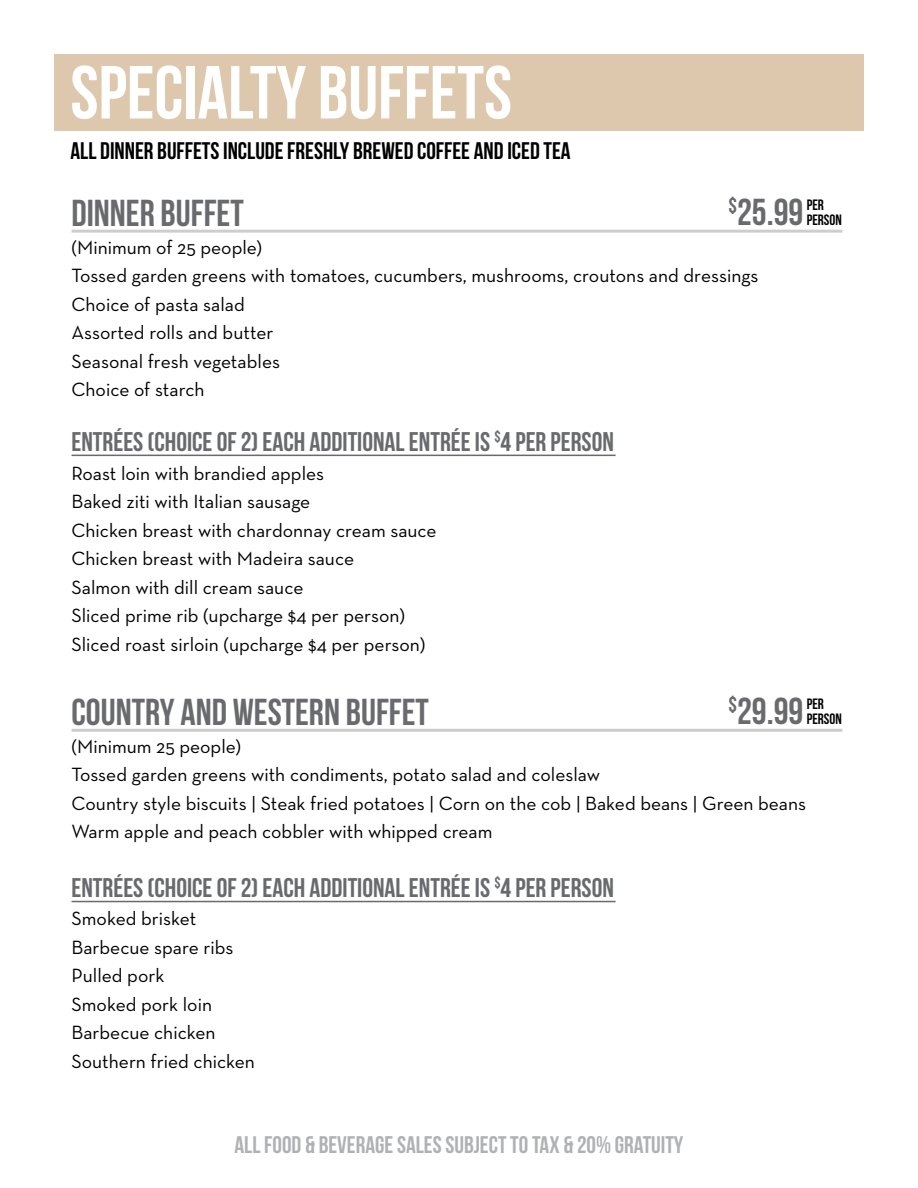
<style>
.page{position:relative;width:918px;height:1188px;background:#fff}
.page>*{position:absolute;margin:0;border:0;box-sizing:border-box;transform-origin:0 0}
.t1{font:75px "Bebas Neue";color:#fff}
.t2{font:37.5px "Bebas Neue";color:#696a6d}
.t3{font:27px "Bebas Neue";color:#696a6d}
.t4{font:24px "Bebas Neue";color:#000}
.t5{font:24px "Bebas Neue";color:#afb1b4}
.t6{font:19.5px/28.5px "Neutra Text";color:#000}
.t7{font:15px "Bebas Neue";color:#000}
</style>
<div class="page">
<hr style="left:72px;top:901px;width:544px;height:1px;background:#696a6d">
<hr style="left:72px;top:455px;width:544px;height:1px;background:#696a6d">
<hr style="left:72px;top:729px;width:770px;height:3px;background:#000">
<hr style="left:72px;top:230px;width:770px;height:3px;background:#000">
<div style="left:54px;top:54px;width:810px;height:76px;background:#ddc8ad"></div>
<p class="t1" style="left:70px;top:51px;width:443px">SPECIALTY BUFFETS</p>
<p class="t4" style="left:70px;top:137px;width:502px">ALL DINNER BUFFETS INCLUDE FRESHLY BREWED COFFEE AND ICED TEA</p>
<p class="t2" style="left:728px;top:192px;width:77px"><sup>$</sup>25.99</p>
<p class="t7" style="left:807px;top:196px;width:19px">PER</p>
<p class="t6" style="left:72px;top:233px;width:689px">(Minimum of 25 people)<br>Tossed garden greens with tomatoes, cucumbers, mushrooms, croutons and dressings<br>Choice of pasta salad<br>Assorted rolls and butter<br>Seasonal fresh vegetables<br>Choice of starch</p>
<p class="t3" style="left:72px;top:427px;width:544px">ENTRÉES (CHOICE OF 2) EACH ADDITIONAL ENTRÉE IS <sup>$</sup>4 PER PERSON</p>
<p class="t6" style="left:72px;top:459px;width:367px">Roast loin with brandied apples<br>Baked ziti with Italian sausage<br>Chicken breast with chardonnay cream sauce Chicken breast with Madeira sauce<br>Salmon with dill cream sauce<br>Sliced prime rib (upcharge $4 per person)<br>Sliced roast sirloin (upcharge $4 per person)</p>
<p class="t2" style="left:72px;top:192px;width:174px">DINNER BUFFET</p>
<p class="t7" style="left:807px;top:211px;width:37px">PERSON</p>
<p class="t2" style="left:728px;top:691px;width:77px"><sup>$</sup>29.99</p>
<p class="t7" style="left:807px;top:696px;width:19px">PER</p>
<p class="t6" style="left:72px;top:732px;width:736px">(Minimum 25 people)<br>Tossed garden greens with condiments, potato salad and coleslaw<br>Country style biscuits | Steak fried potatoes | Corn on the cob | Baked beans | Green beans Warm apple and peach cobbler with whipped cream</p>
<p class="t3" style="left:72px;top:872px;width:544px">ENTRÉES (CHOICE OF 2) EACH ADDITIONAL ENTRÉE IS <sup>$</sup>4 PER PERSON</p>
<p class="t6" style="left:72px;top:904px;width:185px">Smoked brisket<br>Barbecue spare ribs<br>Pulled pork<br>Smoked pork loin<br>Barbecue chicken<br>Southern fried chicken</p>
<p class="t2" style="left:72px;top:691px;width:359px">COUNTRY AND WESTERN BUFFET</p>
<p class="t7" style="left:807px;top:711px;width:37px">PERSON</p>
<p class="t5" style="left:235px;top:1132px;width:450px">ALL FOOD &amp; BEVERAGE SALES SUBJECT TO TAX &amp; 20% GRATUITY</p>
</div>
